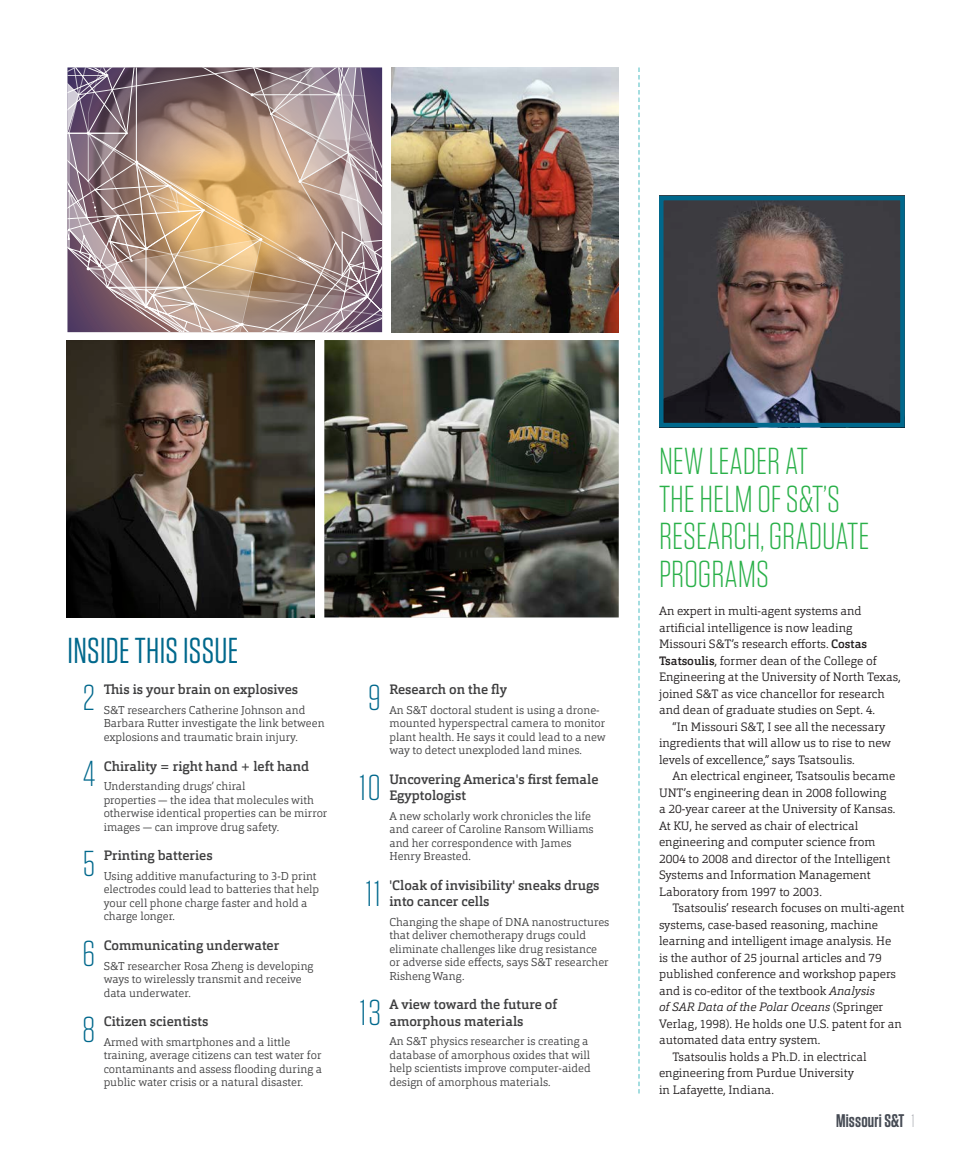
<style>
.page{position:relative;width:972px;height:1161px;background:#fff}
.page>*{position:absolute;margin:0;border:0;box-sizing:border-box;transform-origin:0 0}
.Sidebar_Headline{font:300 37.5px/37.5px "Tungsten";color:#2ab049}
.t1{font:36px "Tungsten";letter-spacing:.01em;color:#00688c}
.TOC_page{font:300 36px "Tungsten";color:#00688c}
.t2{font:600 18.3px "Tungsten";letter-spacing:.01em;color:#464b54}
.TOC_Item{font:500 13.5px/16.2px "Orgon Slab";color:#3e3e3f}
.Story_Text{font:300 12px/16.5px "Orgon Slab";color:#231f20}
.Story_Text_NO_INDENT{font:300 12px/16.5px "Orgon Slab";color:#231f20}
.TOC_Description{font:300 11.25px/13.5px "Orgon Slab";color:#3e3e3f}
.s1{font-weight:500}
.s2{font-style:italic}
.s3{font-weight:200;font-size:18px;color:#81848c}
</style>
<div class="page">
<img style="left:664px;top:201px;width:236px;height:221px">
<div style="left:659px;top:196px;width:246px;height:231px;border:4px solid #00688c"></div>
<img style="left:67px;top:68px;width:315px;height:265px">
<img style="left:391px;top:68px;width:228px;height:264px">
<img style="left:324px;top:340px;width:295px;height:277px">
<img style="left:67px;top:340px;width:248px;height:277px">
<svg style="left:638px;top:68px;width:2px;height:1026px"></svg>
<p class="t1" style="left:68px;top:632px;width:172px">INSIDE THIS ISSUE</p>
<p class="TOC_page" style="left:83px;top:679px;width:14px">2</p>
<p class="TOC_Item" style="left:104px;top:682px;width:196px">This is your brain on explosives</p>
<p class="TOC_Description" style="left:104px;top:703px;width:222px">S&amp;T researchers Catherine Johnson and<br>Barbara Rutter investigate the link between explosions and traumatic brain injury.</p>
<p class="TOC_page" style="left:83px;top:756px;width:13px">4</p>
<p class="TOC_Item" style="left:104px;top:758px;width:207px">Chirality = right hand + left hand</p>
<p class="TOC_Description" style="left:104px;top:779px;width:225px">Understanding drugs’ chiral<br>properties — the idea that molecules with otherwise identical properties can be mirror images — can improve drug safety.</p>
<p class="TOC_page" style="left:83px;top:845px;width:14px">5</p>
<p class="TOC_Item" style="left:104px;top:848px;width:110px">Printing batteries</p>
<p class="TOC_Description" style="left:104px;top:869px;width:217px">Using additive manufacturing to 3-D print electrodes could lead to batteries that help your cell phone charge faster and hold a charge longer.</p>
<p class="TOC_page" style="left:82px;top:935px;width:14px">6</p>
<p class="TOC_Item" style="left:104px;top:937px;width:177px">Communicating underwater</p>
<p class="TOC_Description" style="left:104px;top:959px;width:211px">S&amp;T researcher Rosa Zheng is developing ways to wirelessly transmit and receive data underwater.</p>
<p class="TOC_page" style="left:82px;top:1011px;width:14px">8</p>
<p class="TOC_Item" style="left:104px;top:1014px;width:106px">Citizen scientists</p>
<p class="TOC_Description" style="left:104px;top:1035px;width:220px">Armed with smartphones and a little training, average citizens can test water for contaminants and assess flooding during a public water crisis or a natural disaster.</p>
<p class="TOC_page" style="left:368px;top:679px;width:14px">9</p>
<p class="TOC_Item" style="left:389px;top:682px;width:119px">Research on the fly</p>
<p class="TOC_Description" style="left:389px;top:703px;width:218px">An S&amp;T doctoral student is using a drone&shy;mounted hyperspectral camera to monitor plant health. He says it could lead to a new way to detect unexploded land mines.</p>
<p class="TOC_page" style="left:360px;top:769px;width:23px">10</p>
<p class="TOC_Item" style="left:389px;top:771px;width:211px">Uncovering America's first female<br>Egyptologist</p>
<p class="TOC_Description" style="left:389px;top:809px;width:206px">A new scholarly work chronicles the life and career of Caroline Ransom Williams and her correspondence with James<br>Henry Breasted.</p>
<p class="TOC_page" style="left:366px;top:875px;width:16px">11</p>
<p class="TOC_Item" style="left:389px;top:877px;width:212px">'Cloak of invisibility' sneaks drugs into cancer cells</p>
<p class="TOC_Description" style="left:389px;top:915px;width:221px">Changing the shape of DNA nanostructures that deliver chemotherapy drugs could eliminate challenges like drug resistance or adverse side effects, says S&amp;T researcher Risheng Wang.</p>
<p class="TOC_page" style="left:360px;top:994px;width:22px">13</p>
<p class="TOC_Item" style="left:389px;top:997px;width:169px">A view toward the future of amorphous materials</p>
<p class="TOC_Description" style="left:389px;top:1034px;width:203px">An S&amp;T physics researcher is creating a database of amorphous oxides that will help scientists improve computer-aided design of amorphous materials.</p>
<p class="Sidebar_Headline" style="left:659px;top:443px;width:212px">NEW LEADER AT<br>THE HELM OF S&amp;T’S<br>RESEARCH, GRADUATE<br>PROGRAMS</p>
<p class="Story_Text_NO_INDENT" style="left:659px;top:603px;width:243px">An expert in multi-agent systems and artificial intelligence is now leading Missouri S&amp;T’s research efforts. <span class="s1">Costas Tsatsoulis</span>, former dean of the College of Engineering at the University of North Texas, joined S&amp;T as vice chancellor for research and dean of graduate studies on Sept. 4.</p>
<p class="Story_Text" style="left:659px;top:718px;width:234px;text-indent:14px">“In Missouri S&amp;T, I see all the necessary ingredients that will allow us to rise to new levels of excellence,” says Tsatsoulis.</p>
<p class="Story_Text" style="left:659px;top:768px;width:238px;text-indent:14px">An electrical engineer, Tsatsoulis became UNT’s engineering dean in 2008 following a 20-year career at the University of Kansas.<br>At KU, he served as chair of electrical engineering and computer science from 2004 to 2008 and director of the Intelligent Systems and Information Management Laboratory from 1997 to 2003.</p>
<p class="Story_Text" style="left:659px;top:900px;width:247px;text-indent:14px">Tsatsoulis’ research focuses on multi-agent systems, case-based reasoning, machine learning and intelligent image analysis. He<br>is the author of 25 journal articles and 79 published conference and workshop papers and is co-editor of the textbook <span class="s2">Analysis<br>of SAR Data of the Polar Oceans</span> (Springer Verlag, 1998). He holds one U.S. patent for an automated data entry system.</p>
<p class="Story_Text" style="left:659px;top:1048px;width:209px;text-indent:14px">Tsatsoulis holds a Ph.D. in electrical engineering from Purdue University in Lafayette, Indiana.</p>
<h3 class="t2" style="left:836px;top:1111px;width:80px">Missouri S&amp;T <span class="s3">1</span></h3>
</div>
